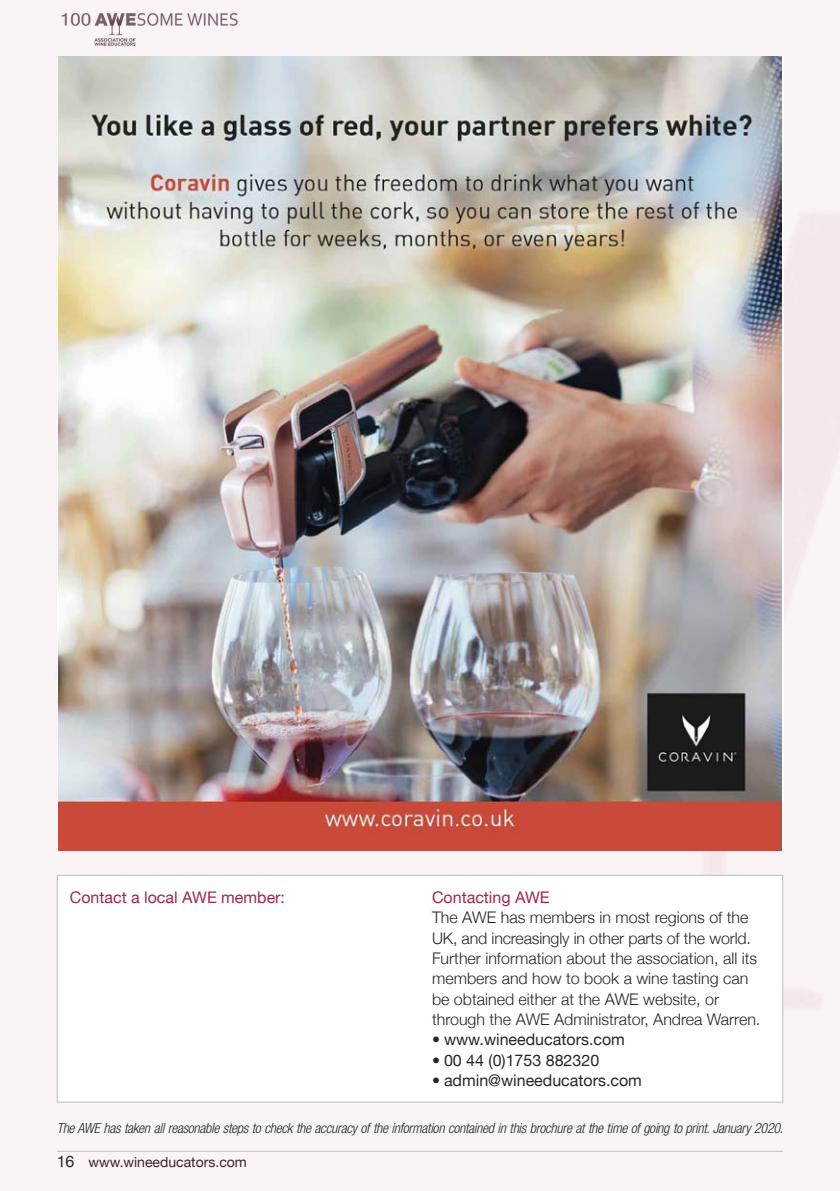
<style>
.page{position:relative;width:840px;height:1191px;background:#fff}
.page>*{position:absolute;margin:0;border:0;box-sizing:border-box;transform-origin:0 0}
.t1{font:300 16px/20.4px "Helvetica Neue";color:#272526}
.t2{font:16px "Helvetica Neue";color:#272526}
.t3{font:16px "Helvetica Neue";color:#9e264f}
.t4{font:italic 300 condensed 14px "Helvetica Neue";letter-spacing:-.02em;color:#272526}
.t5{font:14px "Helvetica Neue";color:#421f35}
.s1{font-weight:300}
.s2{font-size:16px;color:#272526}
</style>
<div class="page">
<div style="left:0;top:0;width:839px;height:1191px;background:#faf4f6"></div>
<hr style="left:57px;top:1151px;width:725px;height:1px;background:#bebebe">
<img style="left:61px;top:13px;width:177px;height:33px">
<hr style="left:57px;top:56px;width:725px;height:1px;background:#bebebe">
<div style="left:58px;top:876px;width:723px;height:225px;background:#fff"></div>
<div style="left:57px;top:874px;width:725px;height:228px;border:1px solid #bebebe"></div>
<img style="left:58px;top:57px;width:723px;height:793px">
<p class="t3" style="left:70px;top:888px;width:217px">Contact a local AWE member:</p>
<p class="t3" style="left:432px;top:888px;width:119px">Contacting AWE</p>
<p class="t1" style="left:432px;top:907px;width:330px">The AWE has members in most regions of the UK, and increasingly in other parts of the world.<br>Further information about the association, all its members and how to book a wine tasting can be obtained either at the AWE website, or through the AWE Administrator, Andrea Warren.</p>
<p class="t2" style="left:432px;top:1030px;width:194px"><span class="s1">•</span> www.wineeducators.com</p>
<p class="t2" style="left:432px;top:1050px;width:169px"><span class="s1">•</span> 00 44 (0)1753 882320</p>
<p class="t2" style="left:432px;top:1071px;width:211px"><span class="s1">•</span> admin@wineeducators.com</p>
<p class="t4" style="left:57px;top:1123px;width:730px">The AWE has taken all reasonable steps to check the accuracy of the information contained in this brochure at the time of going to print.January 2020.</p>
<p class="t5" style="left:57px;top:1153px;width:191px"><span class="s2">16</span> www.wineeducators.com</p>
</div>
